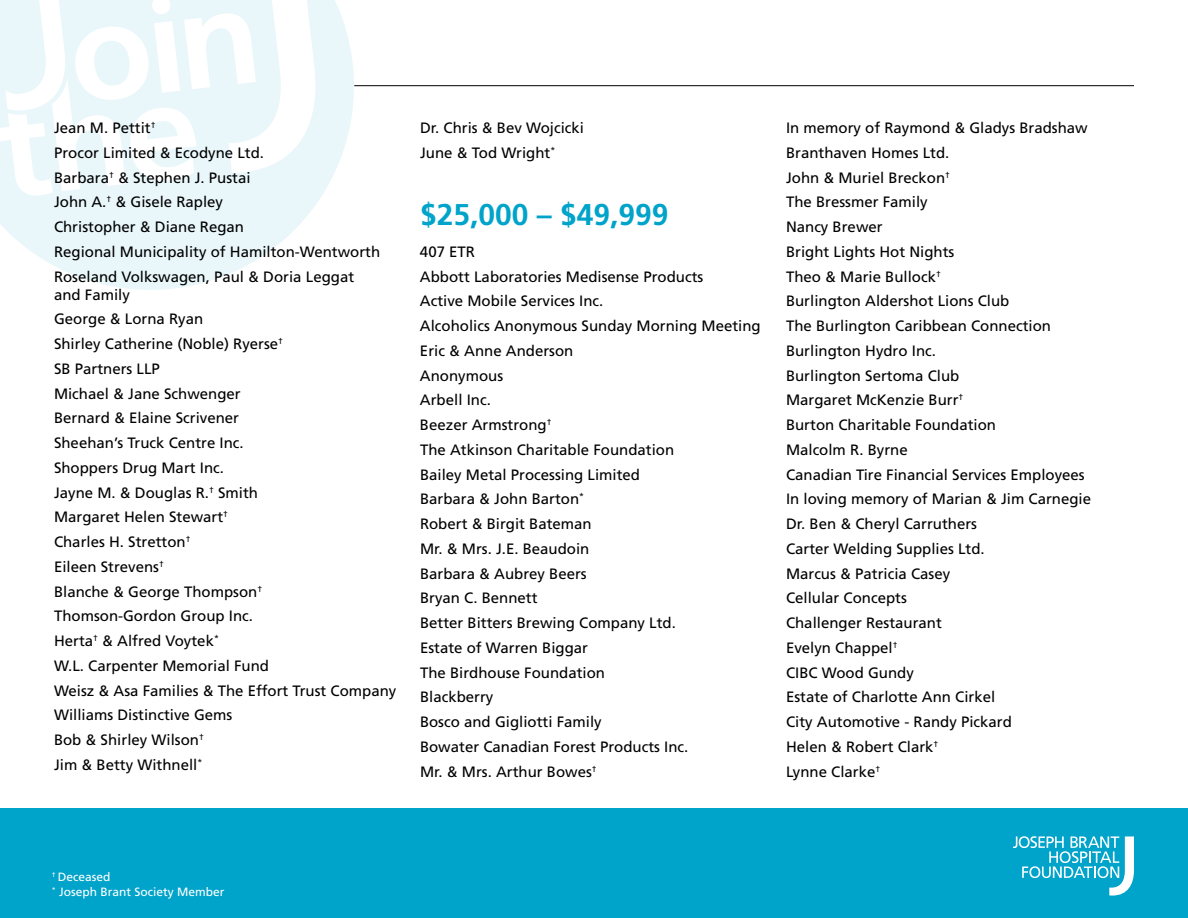
<style>
.page{position:relative;width:1188px;height:918px;background:#fff}
.page>*{position:absolute;margin:0;border:0;box-sizing:border-box;transform-origin:0 0}
.t1{font:700 30px "Frutiger";color:#00a3c9}
.t2{font:15px/24.8px "Frutiger";color:#000}
.t3{font:12px/15.1px "Frutiger";color:#fff}
</style>
<div class="page">
<div style="left:0;top:809px;width:1188px;height:109px;background:#00a3c9"></div>
<svg style="left:1013px;top:836px;width:121px;height:60px"></svg>
<hr style="left:354px;top:85px;width:780px;height:1px;background:#000">
<svg style="left:0;top:0;width:365px;height:290px;fill:#e9f7fa"></svg>
<svg style="left:147px;top:120px;width:31px;height:19px"></svg>
<p class="t2" style="left:54px;top:115px;width:328px">Jean M. Pettit<sup>†<br></sup>Procor Limited &amp; Ecodyne Ltd.<br>Barbara<sup>†</sup> &amp; Stephen J. Pustai<br>John A.<sup>†</sup> &amp; Gisele Rapley<br>Christopher &amp; Diane Regan<br>Regional Municipality of Hamilton-Wentworth<br>Roseland Volkswagen, Paul &amp; Doria Leggat</p>
<p class="t2" style="left:54px;top:282px;width:344px">and Family<br>George &amp; Lorna Ryan<br>Shirley Catherine (Noble) Ryerse<sup>†<br></sup>SB Partners LLP<br>Michael &amp; Jane Schwenger<br>Bernard &amp; Elaine Scrivener<br>Sheehan’s Truck Centre Inc.<br>Shoppers Drug Mart Inc.<br>Jayne M. &amp; Douglas R.<sup>†</sup> Smith<br>Margaret Helen Stewart<sup>†<br></sup>Charles H. Stretton<sup>†<br></sup>Eileen Strevens<sup>†<br></sup>Blanche &amp; George Thompson<sup>†<br></sup>Thomson-Gordon Group Inc.<br>Herta<sup>†</sup> &amp; Alfred Voytek<sup>*<br></sup>W.L. Carpenter Memorial Fund<br>Weisz &amp; Asa Families &amp; The Effort Trust Company<br>Williams Distinctive Gems<br>Bob &amp; Shirley Wilson<sup>†<br></sup>Jim &amp; Betty Withnell<sup>*</sup></p>
<p class="t2" style="left:420px;top:115px;width:166px">Dr. Chris &amp; Bev Wojcicki<br>June &amp; Tod Wright<sup>*</sup></p>
<h1 class="t1" style="left:420px;top:197px;width:250px">$25,000 – $49,999</h1>
<p class="t2" style="left:420px;top:239px;width:342px">407 ETR<br>Abbott Laboratories Medisense Products<br>Active Mobile Services Inc.<br>Alcoholics Anonymous Sunday Morning Meeting<br>Eric &amp; Anne Anderson<br>Anonymous<br>Arbell Inc.<br>Beezer Armstrong<sup>†<br></sup>The Atkinson Charitable Foundation<br>Bailey Metal Processing Limited<br>Barbara &amp; John Barton<sup>*<br></sup>Robert &amp; Birgit Bateman<br>Mr. &amp; Mrs. J.E. Beaudoin<br>Barbara &amp; Aubrey Beers<br>Bryan C. Bennett<br>Better Bitters Brewing Company Ltd.<br>Estate of Warren Biggar<br>The Birdhouse Foundation<br>Blackberry<br>Bosco and Gigliotti Family<br>Bowater Canadian Forest Products Inc.<br>Mr. &amp; Mrs. Arthur Bowes<sup>†</sup></p>
<p class="t2" style="left:786px;top:115px;width:307px">In memory of Raymond &amp; Gladys Bradshaw<br>Branthaven Homes Ltd.<br>John &amp; Muriel Breckon<sup>†<br></sup>The Bressmer Family<br>Nancy Brewer<br>Bright Lights Hot Nights<br>Theo &amp; Marie Bullock<sup>†<br></sup>Burlington Aldershot Lions Club<br>The Burlington Caribbean Connection<br>Burlington Hydro Inc.<br>Burlington Sertoma Club<br>Margaret McKenzie Burr<sup>†<br></sup>Burton Charitable Foundation<br>Malcolm R. Byrne<br>Canadian Tire Financial Services Employees<br>In loving memory of Marian &amp; Jim Carnegie<br>Dr. Ben &amp; Cheryl Carruthers<br>Carter Welding Supplies Ltd.<br>Marcus &amp; Patricia Casey<br>Cellular Concepts<br>Challenger Restaurant<br>Evelyn Chappel<sup>†<br></sup>CIBC Wood Gundy<br>Estate of Charlotte Ann Cirkel<br>City Automotive - Randy Pickard<br>Helen &amp; Robert Clark<sup>†<br></sup>Lynne Clarke<sup>†</sup></p>
<p class="t3" style="left:52px;top:869px;width:174px"><sup>†</sup> Deceased<br><sup>*</sup> Joseph Brant Society Member</p>
</div>
